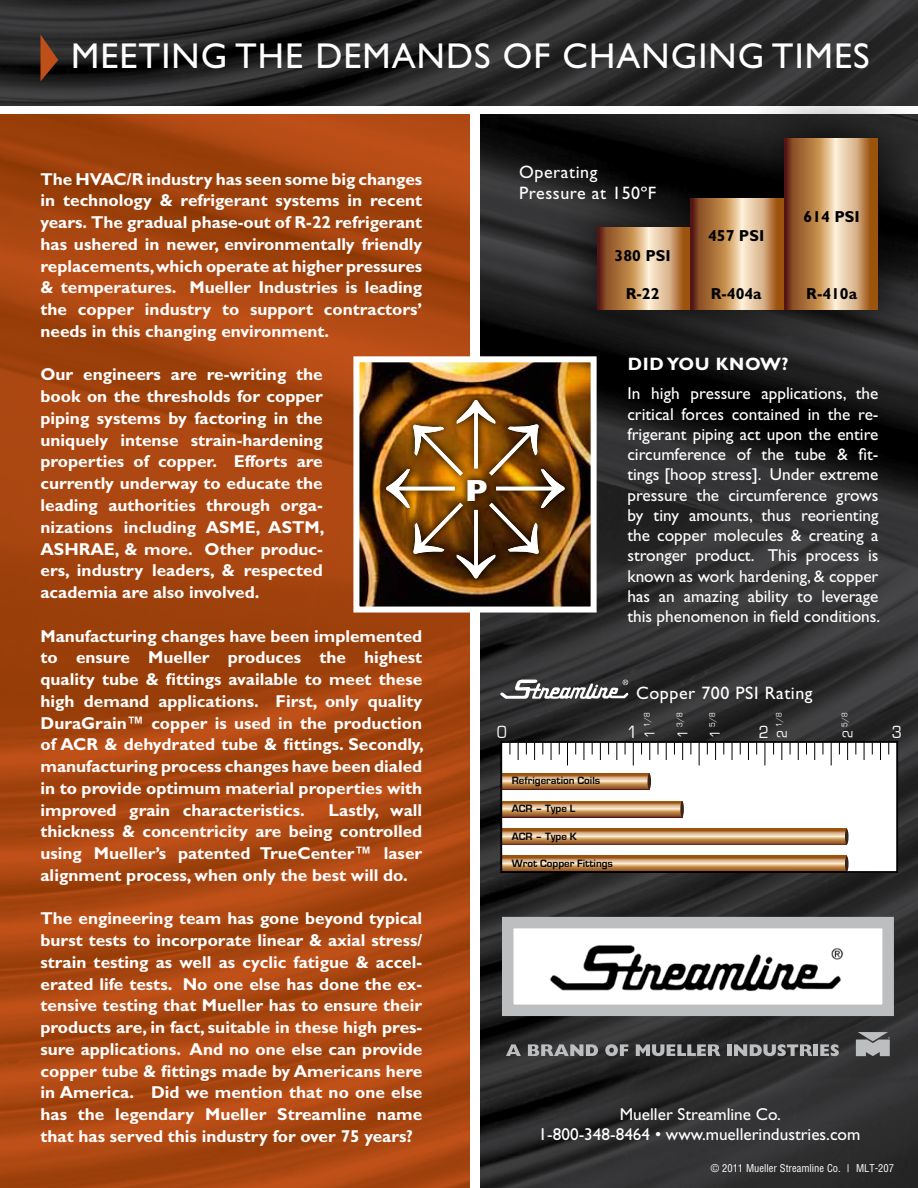
<style>
.page{position:relative;width:918px;height:1188px;background:#fff}
.page>*{position:absolute;margin:0;border:0;box-sizing:border-box;transform-origin:0 0}
.t1{font:36px "Gill Sans";letter-spacing:.03em;color:#fff}
.t2{font:800 30.75px "Gill Sans Std";color:#fff}
.t3{font:18.3px "Eurostile";color:#fff;scale:.9 1}
.t4{font:18px/21.6px "Gill Sans";letter-spacing:.03em;color:#fff}
.t5{font:700 18px "Gill Sans";letter-spacing:.03em;color:#fff}
.t6{font:700 17.25px/21.8px "Gill Sans";color:#fff;text-align:justify}
.t7{font:17.25px/20.2px "Gill Sans";color:#fff;text-align:justify}
.t8{font:700 15.9px "Gill Sans";color:#000}
.t9{font:700 10.95px "Eurostile";color:#000}
.t10{font:condensed 10.5px "Helvetica";color:#fff}
.t11{font:8.55px "Eurostile";color:#fff;scale:.9 1}
.s1{font-size:14.55px}
.s2{font-stretch:normal}
</style>
<div class="page">
<img style="left:481px;top:114px;width:437px;height:1074px">
<img style="left:0;top:114px;width:470px;height:1074px">
<img style="left:0;top:0;width:918px;height:106px">
<svg style="left:40px;top:34px;width:18px;height:47px"></svg>
<img style="left:360px;top:363px;width:230px;height:243px">
<div style="left:353px;top:356px;width:244px;height:257px;border:6px solid #fff"></div>
<img style="left:379px;top:393px;width:193px;height:192px">
<img style="left:386px;top:399px;width:179px;height:180px">
<svg style="left:544px;top:85px;width:374px;height:277px;background:#272728"></svg>
<svg style="left:597px;top:228px;width:94px;height:82px;background:#bc8c5f"></svg>
<svg style="left:691px;top:199px;width:93px;height:111px;background:#be8e60"></svg>
<svg style="left:784px;top:138px;width:94px;height:172px;background:#bd8d5f"></svg>
<svg style="left:856px;top:1032px;width:34px;height:24px"></svg>
<svg style="left:506px;top:1044px;width:15px;height:12px"></svg>
<svg style="left:528px;top:1044px;width:70px;height:12px"></svg>
<svg style="left:605px;top:1044px;width:23px;height:12px"></svg>
<svg style="left:636px;top:1044px;width:84px;height:12px"></svg>
<hr style="left:727px;top:1044px;width:4px;height:12px;background:#bcbec0">
<svg style="left:734px;top:1044px;width:78px;height:12px"></svg>
<hr style="left:814px;top:1044px;width:4px;height:12px;background:#bcbec0">
<svg style="left:820px;top:1044px;width:19px;height:12px"></svg>
<div style="left:508px;top:923px;width:380px;height:87px;background:#fff"></div>
<div style="left:502px;top:917px;width:392px;height:99px;border:12px solid #bcbec0"></div>
<img style="left:550px;top:945px;width:294px;height:47px">
<div style="left:501px;top:742px;width:396px;height:131px;background:#fff"></div>
<svg style="left:503px;top:856px;width:343px;height:14px;background:#c89967"></svg>
<svg style="left:845px;top:856px;width:4px;height:16px"></svg>
<svg style="left:503px;top:829px;width:343px;height:16px;background:#be8e5f"></svg>
<svg style="left:503px;top:801px;width:178px;height:16px;background:#c08f5f"></svg>
<svg style="left:503px;top:773px;width:146px;height:16px;background:#c1905f"></svg>
<svg style="left:518px;top:744px;width:1px;height:16px"></svg>
<svg style="left:534px;top:744px;width:1px;height:16px"></svg>
<svg style="left:551px;top:744px;width:1px;height:16px"></svg>
<svg style="left:567px;top:744px;width:1px;height:21px"></svg>
<svg style="left:583px;top:744px;width:1px;height:16px"></svg>
<svg style="left:600px;top:744px;width:1px;height:16px"></svg>
<svg style="left:616px;top:744px;width:1px;height:16px"></svg>
<svg style="left:633px;top:744px;width:1px;height:21px"></svg>
<svg style="left:649px;top:744px;width:1px;height:16px"></svg>
<svg style="left:666px;top:744px;width:1px;height:16px"></svg>
<svg style="left:682px;top:744px;width:1px;height:16px"></svg>
<svg style="left:699px;top:744px;width:1px;height:21px"></svg>
<svg style="left:715px;top:744px;width:1px;height:16px"></svg>
<svg style="left:732px;top:744px;width:1px;height:16px"></svg>
<svg style="left:748px;top:744px;width:1px;height:16px"></svg>
<svg style="left:764px;top:744px;width:1px;height:21px"></svg>
<svg style="left:781px;top:744px;width:1px;height:16px"></svg>
<svg style="left:798px;top:744px;width:1px;height:16px"></svg>
<svg style="left:814px;top:744px;width:1px;height:16px"></svg>
<svg style="left:831px;top:744px;width:1px;height:21px"></svg>
<svg style="left:847px;top:744px;width:1px;height:16px"></svg>
<svg style="left:864px;top:744px;width:1px;height:16px"></svg>
<svg style="left:880px;top:744px;width:1px;height:16px"></svg>
<hr style="left:648px;top:773px;width:3px;height:16px;background:#3c2415;border-radius:50%">
<svg style="left:680px;top:801px;width:4px;height:16px"></svg>
<svg style="left:845px;top:829px;width:4px;height:16px"></svg>
<div style="left:500px;top:741px;width:398px;height:132px;border:2px solid #000"></div>
<svg style="left:500px;top:680px;width:129px;height:19px"></svg>
<h1 class="t1" style="left:71px;top:35px;width:800px">MEETING THE DEMANDS OF CHANGING TIMES</h1>
<p class="t6" style="left:40px;top:168px;width:383px">The HVAC/R industry has seen some big changes in technology &amp; refrigerant systems in recent years. The gradual phase-out of R-22 refrigerant has ushered in newer, environmentally friendly replacements, which operate at higher pressures &amp; temperatures. Mueller Industries is leading the copper industry to support contractors’ needs in this changing environment.</p>
<p class="t6" style="left:40px;top:364px;width:286px">Our engineers are re-writing the book on the thresholds for copper piping systems by factoring in the uniquely intense strain-hardening properties of copper. Efforts are currently underway to educate the leading authorities through orga&shy;nizations including ASME, ASTM, ASHRAE, &amp; more. Other produc&shy;ers, industry leaders, &amp; respected academia are also involved.</p>
<p class="t6" style="left:40px;top:625px;width:385px">Manufacturing changes have been implemented to ensure Mueller produces the highest quality tube &amp; fittings available to meet these high demand applications. First, only quality DuraGrain™ copper is used in the production of ACR &amp; dehydrated tube &amp; fittings. Secondly, manufacturing process changes have been dialed in to provide optimum material properties with improved grain characteristics.</p>
<p class="t6" style="left:40px;top:799px;width:383px;text-indent:288px">Lastly, wall thickness &amp; concentricity are being controlled using Mueller’s patented TrueCenter™ laser alignment process, when only the best will do.</p>
<p class="t6" style="left:40px;top:908px;width:383px">The engineering team has gone beyond typical burst tests to incorporate linear &amp; axial stress/ strain testing as well as cyclic fatigue &amp; accel&shy;erated life tests. No one else has done the ex&shy;tensive testing that Mueller has to ensure their products are, in fact, suitable in these high pres&shy;sure applications. And no one else can provide copper tube &amp; fittings made by Americans here in America. Did we mention that no one else has the legendary Mueller Streamline name that has served this industry for over 75 years?</p>
<h2 class="t2" style="left:465px;top:472px;width:23px">P</h2>
<p class="t4" style="left:519px;top:161px;width:139px">Operating<br>Pressure at 150ºF</p>
<p class="t8" style="left:615px;top:246px;width:58px">380 PSI</p>
<p class="t8" style="left:626px;top:284px;width:35px">R-22</p>
<p class="t8" style="left:708px;top:227px;width:58px">457 PSI</p>
<p class="t8" style="left:711px;top:284px;width:52px">R-404a</p>
<p class="t8" style="left:804px;top:208px;width:58px">614 PSI</p>
<p class="t8" style="left:806px;top:284px;width:52px">R-410a</p>
<p class="t5" style="left:628px;top:353px;width:162px">DID YOU KNOW?</p>
<p class="t7" style="left:627px;top:384px;width:254px">In high pressure applications, the critical forces contained in the re&shy;frigerant piping act upon the entire circumference of the tube &amp; fit&shy;tings [hoop stress]. Under extreme pressure the circumference grows by tiny amounts, thus reorienting the copper molecules &amp; creating a stronger product. This process is known as work hardening, &amp; copper has an amazing ability to leverage this phenomenon in field conditions.</p>
<p class="t4" style="left:636px;top:682px;width:178px">Copper 700 PSI Rating</p>
<p class="t11" style="left:642px;top:738px;width:30px;rotate:-90deg"><span class="s1">1</span> 1/8</p>
<p class="t11" style="left:675px;top:738px;width:30px;rotate:-90deg"><span class="s1">1</span> 3/8</p>
<p class="t11" style="left:708px;top:738px;width:30px;rotate:-90deg"><span class="s1">1</span> 5/8</p>
<p class="t11" style="left:840px;top:738px;width:30px;rotate:-90deg"><span class="s1">2</span> 5/8</p>
<p class="t11" style="left:775px;top:738px;width:30px;rotate:-90deg"><span class="s1">2</span> 1/8</p>
<p class="t3" style="left:497px;top:722px;width:13px">0</p>
<p class="t3" style="left:892px;top:722px;width:13px">3</p>
<p class="t9" style="left:512px;top:775px;width:90px">Refrigeration Coils</p>
<p class="t9" style="left:512px;top:803px;width:65px">ACR – Type L</p>
<p class="t9" style="left:512px;top:830px;width:66px">ACR – Type K</p>
<p class="t9" style="left:512px;top:858px;width:103px">Wrot Copper Fittings</p>
<p class="t3" style="left:759px;top:722px;width:13px">2</p>
<p class="t3" style="left:627px;top:722px;width:13px">1</p>
<p class="t7" style="left:539px;top:1104px;width:323px;text-align:center">Mueller Streamline Co.<br>1-800-348-8464 • www.muellerindustries.com</p>
<p class="t10" style="left:711px;top:1161px;width:185px">© 2011 Mueller Streamline Co. <span class="s2">|</span> MLT-207</p>
</div>
